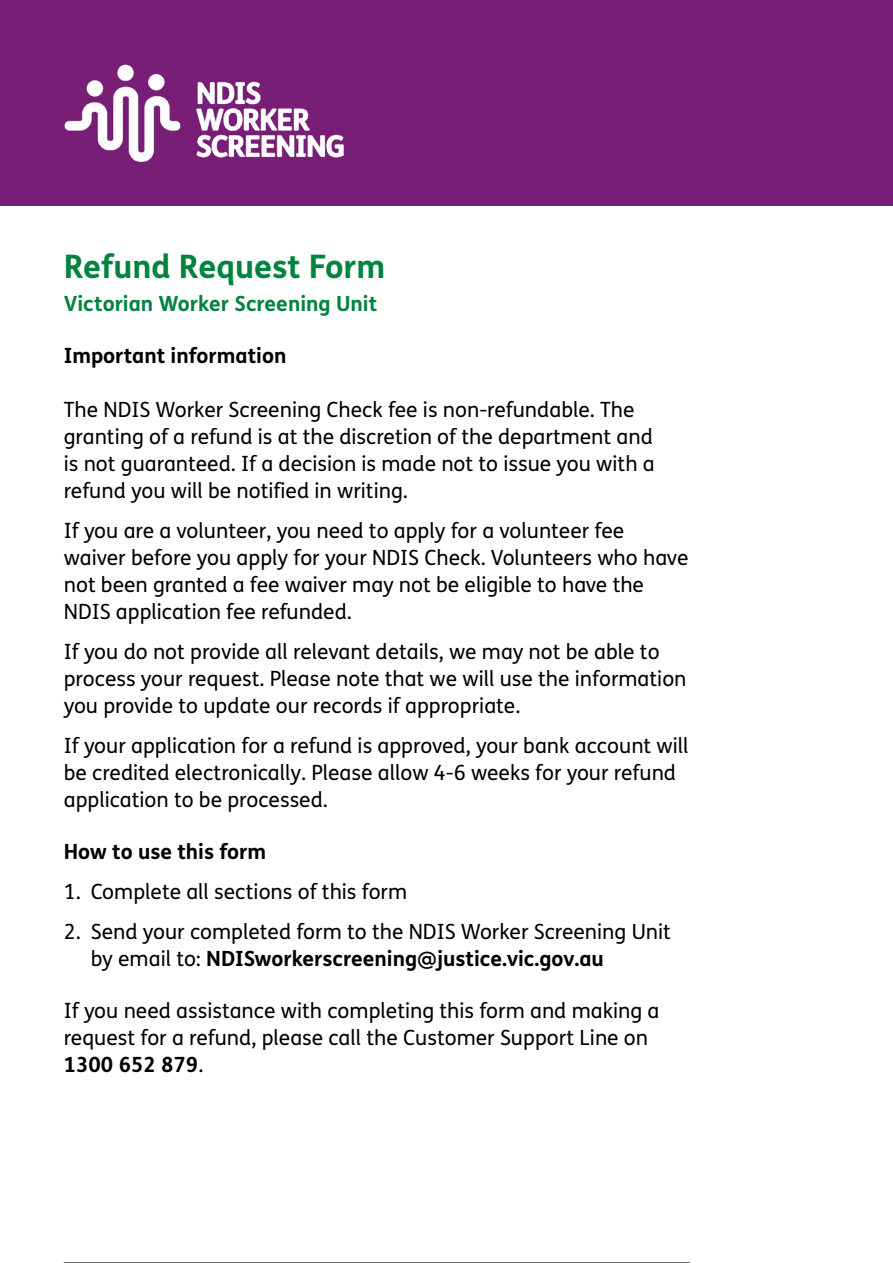
<style>
.page{position:relative;width:893px;height:1263px;background:#fff}
.page>*{position:absolute;margin:0;border:0;box-sizing:border-box;transform-origin:0 0}
.t1{font:700 32.4px "FS Me Trial";color:#00833e}
.t2{font:21px/27px "FS Me Trial";color:#000}
.t3{font:700 21px "FS Me Trial";color:#000}
.t4{font:700 21px "FS Me Trial";color:#00833e}
.s1{font-weight:700}
.s2{font-family:"VIC";font-weight:600}
</style>
<div class="page">
<div style="left:0;top:0;width:893px;height:206px;background:#781e77"></div>
<hr style="left:64px;top:1262px;width:626px;height:1px;background:#58595b">
<img style="left:64px;top:64px;width:280px;height:98px">
<h1 class="t1" style="left:64px;top:242px;width:323px">Refund Request Form</h1>
<p class="t4" style="left:64px;top:287px;width:315px">Victorian Worker Screening Unit</p>
<p class="t3" style="left:64px;top:340px;width:224px">Important information</p>
<p class="t2" style="left:64px;top:396px;width:592px">The NDIS Worker Screening Check fee is non-refundable. The granting of a refund is at the discretion of the department and is not guaranteed. If a decision is made not to issue you with a refund you will be notified in writing.</p>
<p class="t2" style="left:64px;top:517px;width:626px">If you are a volunteer, you need to apply for a volunteer fee waiver before you apply for your NDIS Check. Volunteers who have not been granted a fee waiver may not be eligible to have the NDIS application fee refunded.</p>
<p class="t2" style="left:64px;top:638px;width:624px">If you do not provide all relevant details, we may not be able to process your request. Please note that we will use the information you provide to update our records if appropriate.</p>
<p class="t2" style="left:64px;top:731px;width:626px">If your application for a refund is approved, your bank account will be credited electronically. Please allow 4-6 weeks for your refund application to be processed.</p>
<p class="t3" style="left:64px;top:836px;width:204px">How to use this form</p>
<p class="t2" style="left:64px;top:878px;width:345px">1. Complete all sections of this form</p>
<p class="t2" style="left:91px;top:917px;width:582px;text-indent:-27px">2. Send your completed form to the NDIS Worker Screening Unit by email to: <span class="s1">NDISworkerscreening</span><span class="s2">@</span><span class="s1">justice.vic.gov.au</span></p>
<p class="t2" style="left:64px;top:997px;width:597px">If you need assistance with completing this form and making a request for a refund, please call the Customer Support Line on<br><span class="s1">1300 652 879</span>.</p>
</div>
